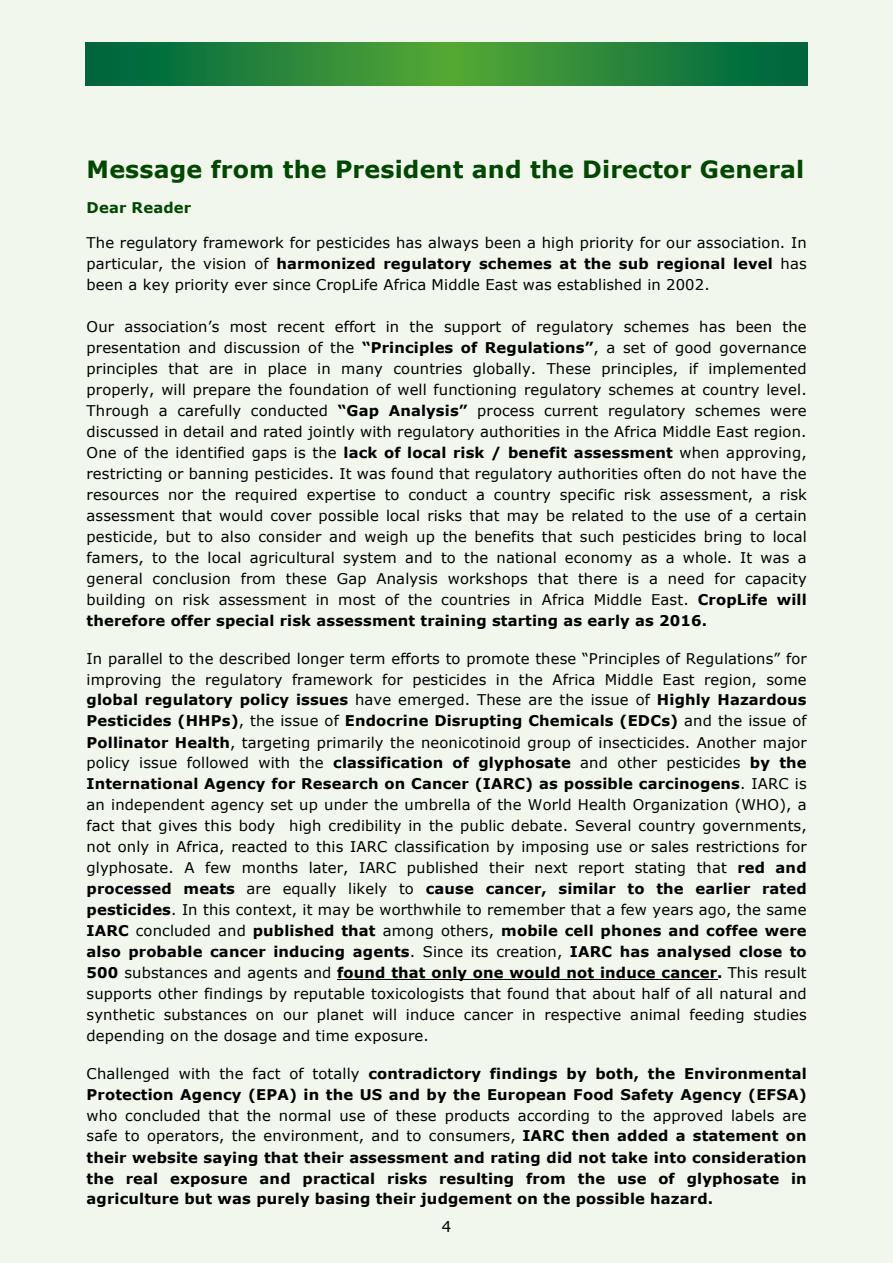
<style>
.page{position:relative;width:893px;height:1263px;background:#f2f7ed}
.page>*{position:absolute;margin:0;border:0;box-sizing:border-box;transform-origin:0 0}
.t1{font:700 23.7px "Verdana";letter-spacing:.005em;color:#004800}
.t2{font:15px "Verdana";color:#000}
.t3{font:14.7px/21px "Verdana";letter-spacing:.01em;color:#000;text-align:justify}
.t4{font:700 14.7px/21px "Verdana";letter-spacing:.01em;color:#000}
.t5{font:700 14.7px "Verdana";letter-spacing:.01em;color:#004800}
.s1{font-weight:700}
.s2{font-weight:400}
</style>
<div class="page">
<svg style="left:85px;top:43px;width:723px;height:42px;background:#25843a"></svg>
<hr style="left:337px;top:980px;width:380px;height:1px;background:#000">
<h1 class="t1" style="left:87px;top:154px;width:719px">Message from the President and the Director General</h1>
<p class="t5" style="left:87px;top:198px;width:106px">Dear Reader</p>
<p class="t3" style="left:87px;top:232px;width:722px">The regulatory framework for pesticides has always been a high priority for our association. In particular, the vision of <span class="s1">harmonized regulatory schemes at the sub regional level</span> has been a key priority ever since CropLife Africa Middle East was established in 2002.</p>
<p class="t3" style="left:87px;top:316px;width:722px">Our association’s most recent effort in the support of regulatory schemes has been the presentation and discussion of the <span class="s1">“Principles of Regulations”</span>, a set of good governance principles that are in place in many countries globally. These principles, if implemented properly, will prepare the foundation of well functioning regulatory schemes at country level.<br>Through a carefully conducted <span class="s1">“Gap Analysis”</span> process current regulatory schemes were discussed in detail and rated jointly with regulatory authorities in the Africa Middle East region.<br>One of the identified gaps is the <span class="s1">lack of local risk / benefit assessment</span> when approving, restricting or banning pesticides. It was found that regulatory authorities often do not have the resources nor the required expertise to conduct a country specific risk assessment, a risk assessment that would cover possible local risks that may be related to the use of a certain pesticide, but to also consider and weigh up the benefits that such pesticides bring to local famers, to the local agricultural system and to the national economy as a whole. It was a general conclusion from these Gap Analysis workshops that there is a need for capacity building on risk assessment in most of the countries in Africa Middle East. <span class="s1">CropLife will therefore offer special risk assessment training starting as early as 2016.</span></p>
<p class="t3" style="left:87px;top:647px;width:722px">In parallel to the described longer term efforts to promote these “Principles of Regulations” for improving the regulatory framework for pesticides in the Africa Middle East region, some <span class="s1">global regulatory policy issues</span> have emerged. These are the issue of <span class="s1">Highly Hazardous Pesticides (HHPs)</span>, the issue of <span class="s1">Endocrine Disrupting Chemicals (EDCs)</span> and the issue of <span class="s1">Pollinator Health</span>, targeting primarily the neonicotinoid group of insecticides. Another major policy issue followed with the <span class="s1">classification of glyphosate</span> and other pesticides <span class="s1">by the International Agency for Research on Cancer (IARC) as possible carcinogens</span>. IARC is an independent agency set up under the umbrella of the World Health Organization (WHO), a fact that gives this body high credibility in the public debate. Several country governments, not only in Africa, reacted to this IARC classification by imposing use or sales restrictions for glyphosate. A few months later, IARC published their next report stating that <span class="s1">red and processed meats</span> are equally likely to <span class="s1">cause cancer, similar to the earlier rated pesticides</span>. In this context, it may be worthwhile to remember that a few years ago, the same <span class="s1">IARC</span> concluded and <span class="s1">published that</span> among others, <span class="s1">mobile cell phones and coffee were also probable cancer inducing agents</span>. Since its creation, <span class="s1">IARC has analysed close to 500</span> substances and agents and <span class="s1">found that only one would not induce cancer.</span> This result supports other findings by reputable toxicologists that found that about half of all natural and synthetic substances on our planet will induce cancer in respective animal feeding studies depending on the dosage and time exposure.</p>
<p class="t4" style="left:87px;top:1062px;width:722px"><span class="s2">Challenged with the fact of totally</span> contradictory findings by both, the Environmental<br>Protection Agency (EPA) in the US and by the European Food Safety Agency (EFSA)</p>
<p class="t4" style="left:87px;top:1104px;width:722px;text-align:justify"><span class="s2">who concluded that the normal use of these products according to the approved labels are safe to operators, the environment, and to consumers,</span> IARC then added a statement on their website saying that their assessment and rating did not take into consideration the real exposure and practical risks resulting from the use of glyphosate in agriculture but was purely basing their judgement on the possible hazard.</p>
<p class="t2" style="left:442px;top:1217px;width:11px">4</p>
</div>
